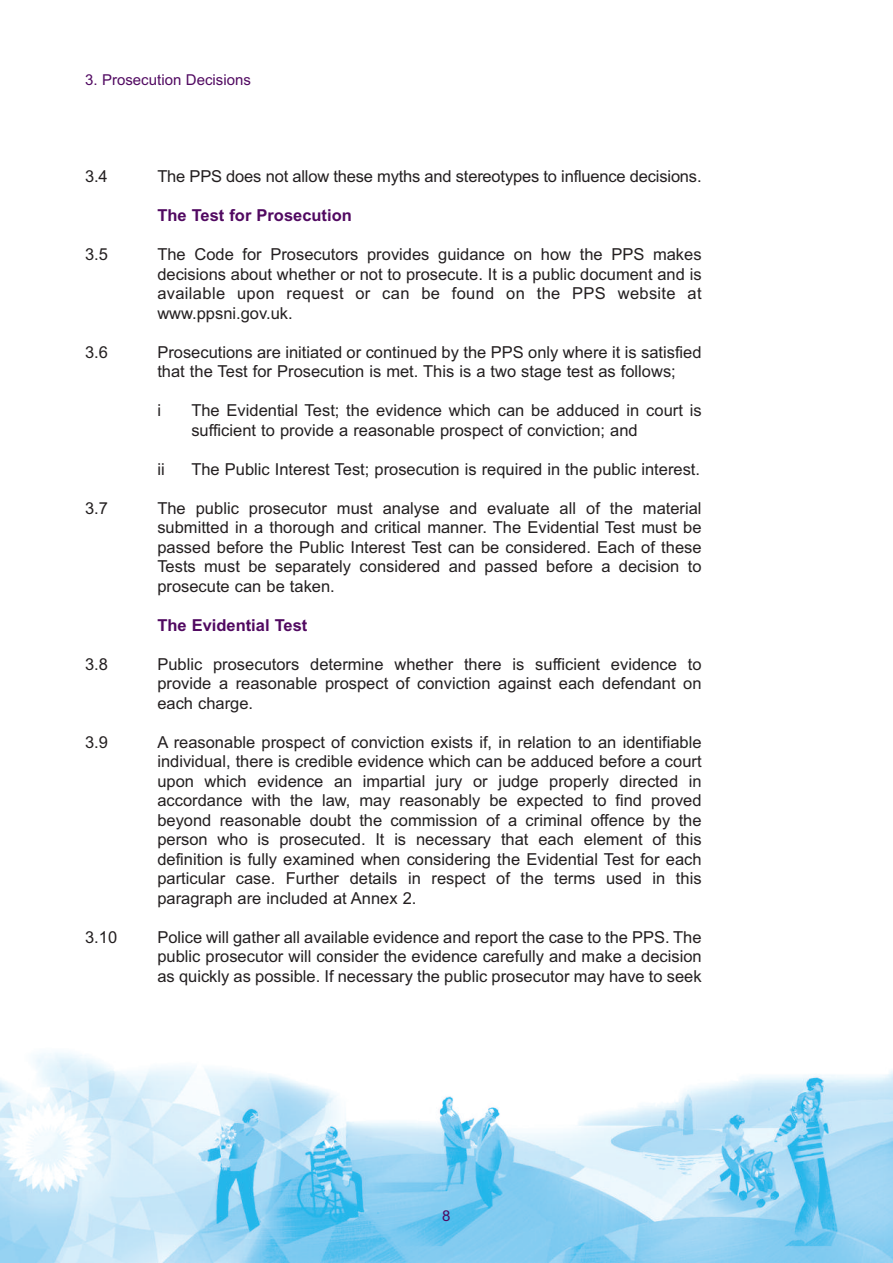
<style>
.page{position:relative;width:893px;height:1263px;background:#fff}
.page>*{position:absolute;margin:0;border:0;box-sizing:border-box;transform-origin:0 0}
.t1{font:16.5px/19.5px "Arial";color:#231f20;text-align:justify}
.t2{font:700 16.5px "Arial";color:#510961}
.t3{font:15px "Arial";color:#510961}
</style>
<div class="page">
<img style="left:0;top:1052px;width:893px;height:211px">
<p class="t3" style="left:85px;top:71px;width:167px">3. Prosecution Decisions</p>
<p class="t1" style="left:85px;top:167px;width:24px">3.4</p>
<p class="t1" style="left:157px;top:167px;width:546px">The PPS does not allow these myths and stereotypes to influence decisions.</p>
<p class="t2" style="left:157px;top:206px;width:196px">The Test for Prosecution</p>
<p class="t1" style="left:85px;top:245px;width:24px">3.5</p>
<p class="t1" style="left:157px;top:245px;width:546px">The Code for Prosecutors provides guidance on how the PPS makes decisions about whether or not to prosecute. It is a public document and is available upon request or can be found on the PPS website at www.ppsni.gov.uk.</p>
<p class="t1" style="left:85px;top:342px;width:24px">3.6</p>
<p class="t1" style="left:157px;top:342px;width:546px">Prosecutions are initiated or continued by the PPS only where it is satisfied that the Test for Prosecution is met. This is a two stage test as follows;</p>
<p class="t1" style="left:157px;top:401px;width:5px">i</p>
<p class="t1" style="left:191px;top:401px;width:512px">The Evidential Test; the evidence which can be adduced in court is sufficient to provide a reasonable prospect of conviction; and</p>
<p class="t1" style="left:157px;top:459px;width:9px">ii</p>
<p class="t1" style="left:191px;top:459px;width:510px">The Public Interest Test; prosecution is required in the public interest.</p>
<p class="t1" style="left:85px;top:498px;width:24px">3.7</p>
<p class="t1" style="left:157px;top:498px;width:546px">The public prosecutor must analyse and evaluate all of the material submitted in a thorough and critical manner. The Evidential Test must be passed before the Public Interest Test can be considered. Each of these Tests must be separately considered and passed before a decision to prosecute can be taken.</p>
<p class="t2" style="left:157px;top:615px;width:152px">The Evidential Test</p>
<p class="t1" style="left:85px;top:654px;width:24px">3.8</p>
<p class="t1" style="left:157px;top:654px;width:546px">Public prosecutors determine whether there is sufficient evidence to provide a reasonable prospect of conviction against each defendant on each charge.</p>
<p class="t1" style="left:85px;top:732px;width:24px">3.9</p>
<p class="t1" style="left:157px;top:732px;width:546px">A reasonable prospect of conviction exists if, in relation to an identifiable individual, there is credible evidence which can be adduced before a court upon which evidence an impartial jury or judge properly directed in accordance with the law, may reasonably be expected to find proved beyond reasonable doubt the commission of a criminal offence by the person who is prosecuted. It is necessary that each element of this definition is fully examined when considering the Evidential Test for each particular case. Further details in respect of the terms used in this paragraph are included at Annex 2.</p>
<p class="t1" style="left:85px;top:927px;width:34px">3.10</p>
<p class="t1" style="left:157px;top:927px;width:546px">Police will gather all available evidence and report the case to the PPS. The public prosecutor will consider the evidence carefully and make a decision as quickly as possible. If necessary the public prosecutor may have to seek</p>
<p class="t3" style="left:442px;top:1207px;width:10px">8</p>
</div>
